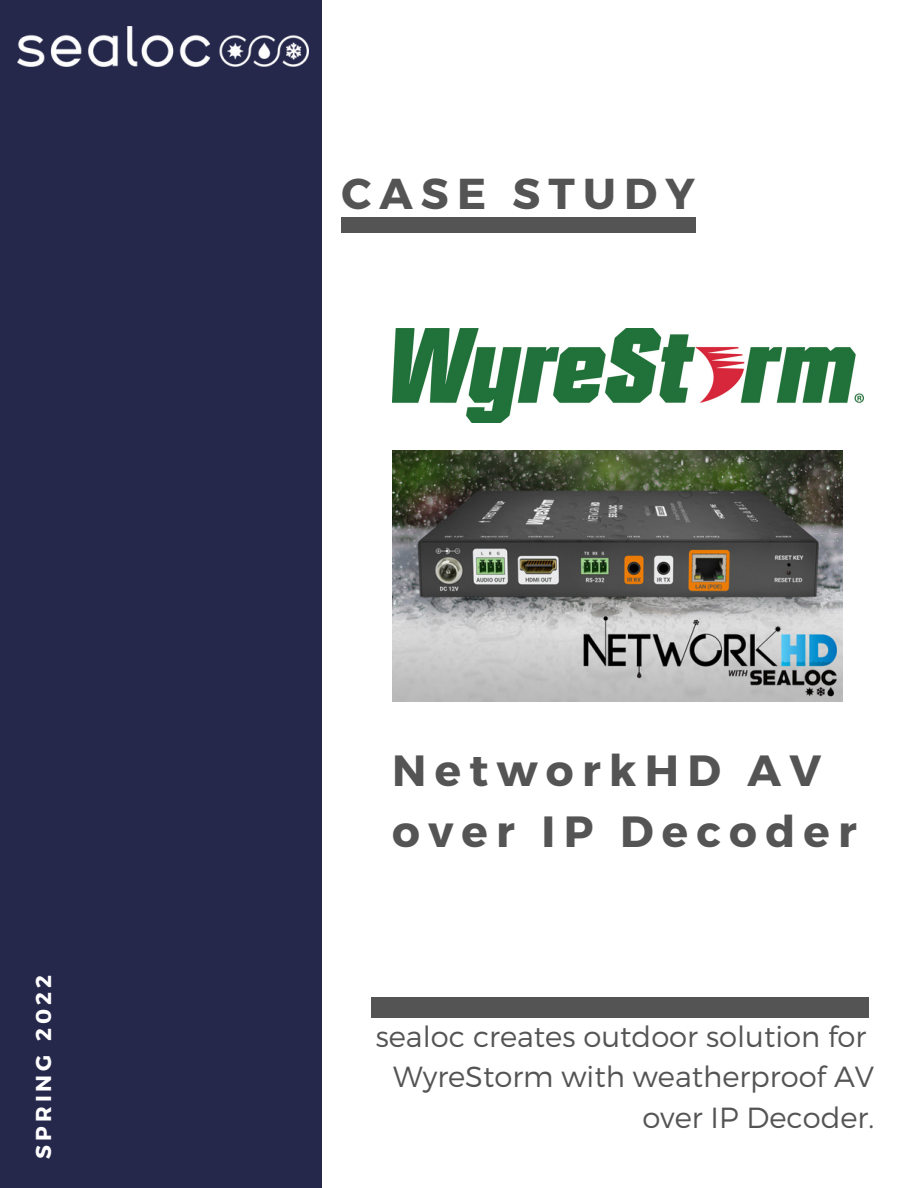
<style>
.page{position:relative;width:918px;height:1188px;background:#fff}
.page>*{position:absolute;margin:0;border:0;box-sizing:border-box;transform-origin:0 0}
.t1{font:700 43.65px/60.8px "Montserrat";letter-spacing:.19em;color:#545454}
.t2{font:700 43.2px "Montserrat";letter-spacing:.19em;color:#545454}
.t3{font:300 29.1px/40.5px "Montserrat";color:#545454;text-align:right}
.t4{font:700 21.6px "Montserrat";letter-spacing:.19em;color:#fff}
</style>
<div class="page">
<div style="left:0;top:0;width:321px;height:1188px;background:#26284b"></div>
<div style="left:341px;top:217px;width:355px;height:15px;background:#545454"></div>
<div style="left:372px;top:998px;width:497px;height:20px;background:#545454"></div>
<img style="left:392px;top:328px;width:472px;height:95px">
<img style="left:392px;top:450px;width:450px;height:251px">
<img style="left:18px;top:26px;width:290px;height:41px">
<p class="t4" style="left:29px;top:1159px;width:185px;rotate:-90deg">SPRING 2022</p>
<h2 class="t2" style="left:341px;top:166px;width:355px">CASE STUDY</h2>
<h1 class="t1" style="left:392px;top:738px;width:466px">NetworkHD AV over IP Decoder</h1>
<p class="t3" style="left:376px;top:1015px;width:500px">sealoc creates outdoor solution for<br>WyreStorm with weatherproof AV over IP Decoder.</p>
</div>
